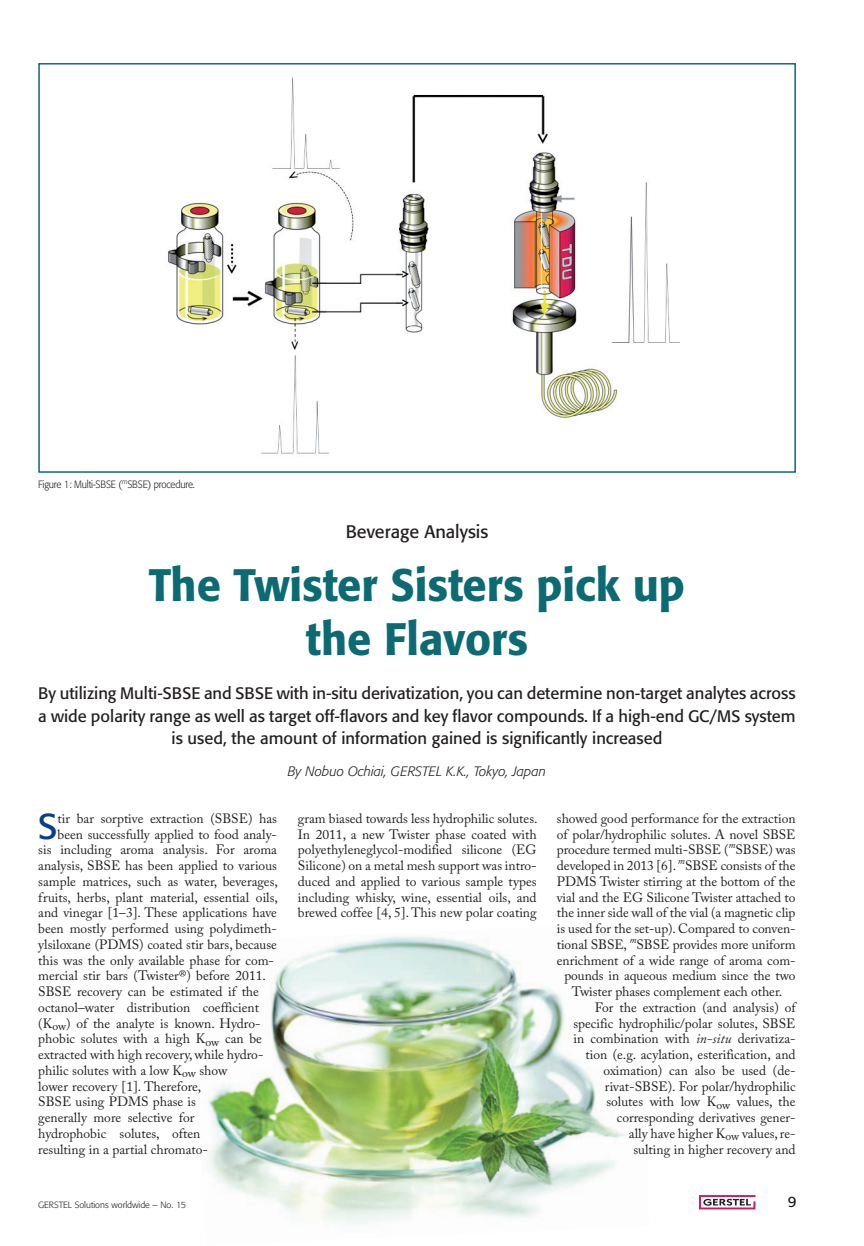
<style>
.page{position:relative;width:864px;height:1246px;background:#fff}
.page>*{position:absolute;margin:0;border:0;box-sizing:border-box;transform-origin:0 0}
.t1{font:500 45px/54px "Formata";color:#0c6a73;text-align:center;scale:.96 1}
.t2{font:35.55px "Formata";color:#083e89}
.t3{font:18px "Formata";color:#231f20}
.t4{font:16.5px/22.5px "Formata";color:#231f20;text-align:center}
.t5{font:15px "Formata";color:#231f20}
.t6{font:13.5px/15.8px "Adobe Caslon Pro";color:#231f20;text-align:justify}
.t7{font:italic 300 13.5px "Formata";color:#231f20}
.t8{font:300 10.5px "Formata";letter-spacing:-.02em;color:#231f20;scale:.92 1}
.t9{font:300 9px "Formata";color:#231f20}
.s1{font-style:italic}
</style>
<div class="page">
<img style="left:208px;top:936px;width:280px;height:289px">
<img style="left:488px;top:948px;width:138px;height:270px">
<img style="left:168px;top:78px;width:511px;height:376px">
<div style="left:38px;top:63px;width:757px;height:410px;border:2px solid #0c6a73"></div>
<svg style="left:699px;top:1195px;width:56px;height:14px"></svg>
<p class="t8" style="left:38px;top:478px;width:172px">Figure 1: Multi-SBSE (<sup>m</sup>SBSE) procedure.</p>
<h3 class="t3" style="left:345px;top:521px;width:144px">Beverage Analysis</h3>
<h1 class="t1" style="left:149px;top:558px;width:559px">The Twister Sisters pick up the Flavors</h1>
<p class="t4" style="left:38px;top:682px;width:758px">By utilizing Multi-SBSE and SBSE with in-situ derivatization, you can determine non-target analytes across a wide polarity range as well as target off-flavors and key flavor compounds. If a high-end GC/MS system is used, the amount of information gained is significantly increased</p>
<p class="t7" style="left:287px;top:763px;width:260px">By Nobuo Ochiai, GERSTEL K.K., Tokyo, Japan</p>
<h2 class="t2" style="left:38px;top:804px;width:21px">S</h2>
<p class="t6" style="left:58px;top:810px;width:221px">tir bar sorptive extraction (SBSE) has</p>
<p class="t6" style="left:58px;top:826px;width:221px">been successfully applied to food analy-</p>
<p class="t6" style="left:38px;top:842px;width:240px">sis including aroma analysis. For aroma</p>
<p class="t6" style="left:38px;top:857px;width:240px">analysis, SBSE has been applied to various</p>
<p class="t6" style="left:38px;top:873px;width:241px">sample matrices, such as water, beverages,</p>
<p class="t6" style="left:38px;top:889px;width:241px">fruits, herbs, plant material, essential oils,</p>
<p class="t6" style="left:38px;top:905px;width:240px">and vinegar [1–3]. These applications have</p>
<p class="t6" style="left:38px;top:921px;width:240px">been mostly performed using polydimeth-</p>
<p class="t6" style="left:38px;top:936px;width:240px">ylsiloxane (PDMS) coated stir bars, because</p>
<p class="t6" style="left:38px;top:952px;width:237px">this was the only available phase for com-</p>
<p class="t6" style="left:38px;top:968px;width:229px">mercial stir bars (Twister®) before 2011.</p>
<p class="t6" style="left:38px;top:984px;width:222px">SBSE recovery can be estimated if the</p>
<p class="t6" style="left:38px;top:999px;width:222px">octanol–water distribution coefficient</p>
<p class="t6" style="left:38px;top:1015px;width:224px">(K<sub>ow</sub>) of the analyte is known. Hydro-</p>
<p class="t6" style="left:38px;top:1031px;width:225px">phobic solutes with a high K<sub>ow</sub> can be</p>
<p class="t6" style="left:38px;top:1046px;width:226px">extracted with high recovery, while hydro-</p>
<p class="t6" style="left:38px;top:1062px;width:191px">philic solutes with a low K<sub>ow</sub> show</p>
<p class="t6" style="left:38px;top:1078px;width:164px">lower recovery [1]. Therefore,</p>
<p class="t6" style="left:38px;top:1094px;width:159px">SBSE using PDMS phase is</p>
<p class="t6" style="left:38px;top:1109px;width:158px">generally more selective for</p>
<p class="t6" style="left:38px;top:1125px;width:163px">hydrophobic solutes, often</p>
<p class="t6" style="left:38px;top:1141px;width:171px">resulting in a partial chromato-</p>
<p class="t6" style="left:298px;top:810px;width:241px">gram biased towards less hydrophilic solutes.<br>In 2011, a new Twister phase coated with polyethyleneglycol-modified silicone (EG Silicone) on a metal mesh support was intro&shy;duced and applied to various sample types including whisky, wine, essential oils, and brewed coffee [4, 5]. This new polar coating</p>
<p class="t6" style="left:556px;top:810px;width:240px">showed good performance for the extraction</p>
<p class="t6" style="left:556px;top:826px;width:240px">of polar/hydrophilic solutes. A novel SBSE</p>
<p class="t6" style="left:556px;top:842px;width:240px">procedure termed multi-SBSE (<sup>m</sup>SBSE) was</p>
<p class="t6" style="left:556px;top:857px;width:240px">developed in 2013 [6]. <sup>m</sup>SBSE consists of the</p>
<p class="t6" style="left:556px;top:873px;width:240px">PDMS Twister stirring at the bottom of the</p>
<p class="t6" style="left:556px;top:889px;width:240px">vial and the EG Silicone Twister attached to</p>
<p class="t6" style="left:556px;top:905px;width:240px">the inner side wall of the vial (a magnetic clip</p>
<p class="t6" style="left:556px;top:920px;width:240px">is used for the set-up). Compared to conven-</p>
<p class="t6" style="left:556px;top:936px;width:240px">tional SBSE, <sup>m</sup>SBSE provides more uniform</p>
<p class="t6" style="left:556px;top:952px;width:240px">enrichment of a wide range of aroma com-</p>
<p class="t6" style="left:564px;top:968px;width:232px">pounds in aqueous medium since the two</p>
<p class="t6" style="left:571px;top:983px;width:212px">Twister phases complement each other.</p>
<p class="t6" style="left:594px;top:999px;width:202px">For the extraction (and analysis) of</p>
<p class="t6" style="left:573px;top:1015px;width:223px">specific hydrophilic/polar solutes, SBSE</p>
<p class="t6" style="left:573px;top:1031px;width:223px">in combination with <span class="s1">in-situ</span> derivatiza-</p>
<p class="t6" style="left:585px;top:1047px;width:211px">tion (e.g. acylation, esterification, and</p>
<p class="t6" style="left:603px;top:1062px;width:194px">oximation) can also be used (de-</p>
<p class="t6" style="left:604px;top:1078px;width:192px">rivat-SBSE). For polar/hydrophilic</p>
<p class="t6" style="left:606px;top:1094px;width:190px">solutes with low K<sub>ow</sub> values, the</p>
<p class="t6" style="left:616px;top:1109px;width:180px">corresponding derivatives gener-</p>
<p class="t6" style="left:628px;top:1125px;width:168px">ally have higher K<sub>ow</sub> values, re-</p>
<p class="t6" style="left:633px;top:1141px;width:164px">sulting in higher recovery and</p>
<p class="t9" style="left:38px;top:1199px;width:149px">GERSTEL Solutions worldwide – No. 15</p>
<p class="t5" style="left:787px;top:1193px;width:10px">9</p>
</div>
